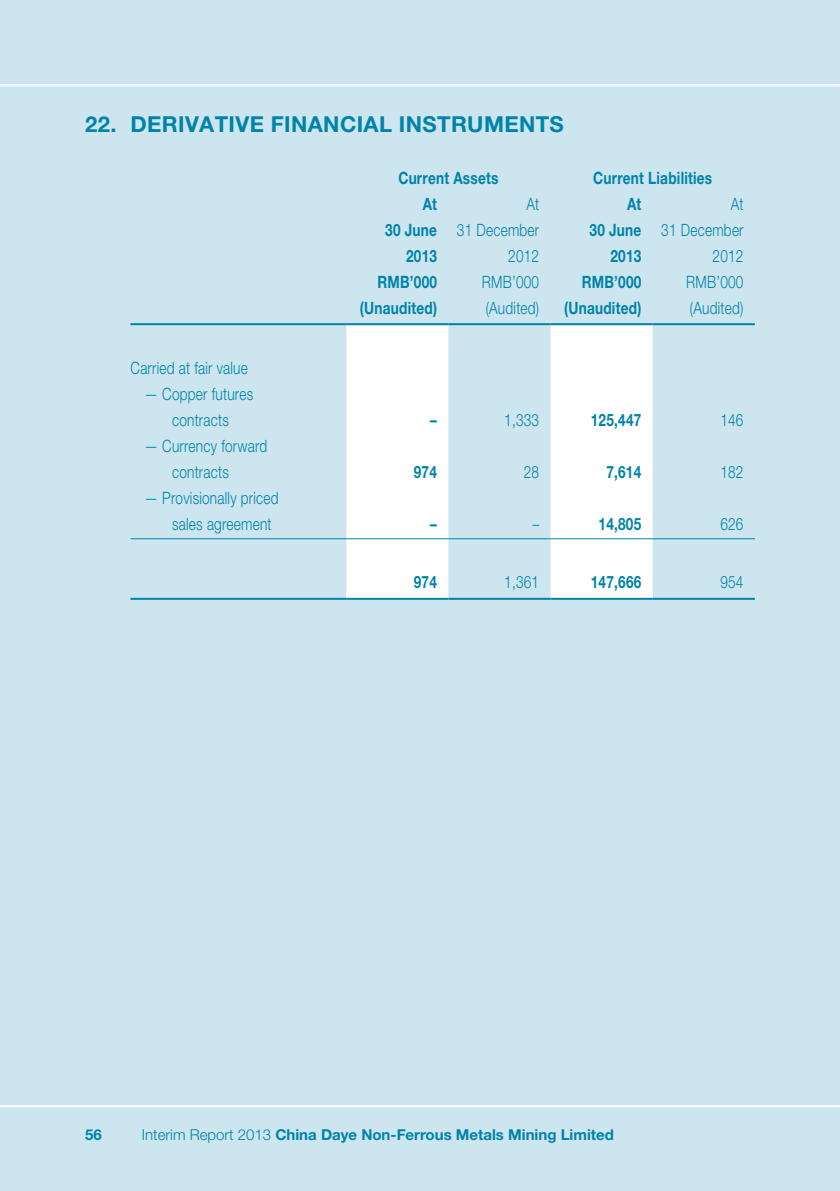
<style>
.page{position:relative;width:840px;height:1191px;background:#fff}
.page>*{position:absolute;margin:0;border:0;box-sizing:border-box;transform-origin:0 0}
.t1{font:700 22px "Helvetica Neue LT Std";letter-spacing:.015em;color:#0083a9}
.t2{font:300 17px/26px "Helvetica Neue LT Std";letter-spacing:.015em;color:#0083a9;text-align:right;scale:.8 1}
.t3{font:700 17px/26px "Helvetica Neue LT Std";letter-spacing:.015em;color:#0083a9;text-align:right;scale:.8 1}
.t4{font:700 15px "Helvetica Neue LT Std";color:#0083a9}
.s1{font-weight:300}
</style>
<div class="page">
<div style="left:0;top:0;width:839px;height:1191px;background:#cce5ef"></div>
<hr style="left:0;top:1105px;width:839px;height:1px;background:#fff">
<hr style="left:0;top:1106px;width:839px;height:1px;background:#fff">
<hr style="left:0;top:84px;width:839px;height:1px;background:#fff">
<hr style="left:0;top:86px;width:839px;height:1px;background:#fff">
<svg style="left:346px;top:325px;width:306px;height:273px;fill:#fff"></svg>
<hr style="left:130px;top:323px;width:216px;height:2px;background:#0083a9">
<hr style="left:346px;top:323px;width:102px;height:2px;background:#0083a9">
<hr style="left:448px;top:323px;width:102px;height:2px;background:#0083a9">
<hr style="left:550px;top:323px;width:102px;height:2px;background:#0083a9">
<hr style="left:652px;top:323px;width:102px;height:2px;background:#0083a9">
<hr style="left:130px;top:538px;width:216px;height:1px;background:#0083a9">
<hr style="left:346px;top:538px;width:102px;height:1px;background:#0083a9">
<hr style="left:448px;top:538px;width:102px;height:1px;background:#0083a9">
<hr style="left:550px;top:538px;width:102px;height:1px;background:#0083a9">
<hr style="left:652px;top:538px;width:102px;height:1px;background:#0083a9">
<hr style="left:130px;top:598px;width:216px;height:2px;background:#0083a9">
<hr style="left:346px;top:598px;width:102px;height:2px;background:#0083a9">
<hr style="left:448px;top:598px;width:102px;height:2px;background:#0083a9">
<hr style="left:550px;top:598px;width:102px;height:2px;background:#0083a9">
<hr style="left:652px;top:598px;width:102px;height:2px;background:#0083a9">
<p class="t1" style="left:85px;top:110px;width:480px">22. DERIVATIVE FINANCIAL INSTRUMENTS</p>
<p class="t3" style="left:398px;top:164px;width:126px">Current Assets</p>
<p class="t3" style="left:593px;top:164px;width:150px">Current Liabilities</p>
<p class="t3" style="left:385px;top:190px;width:66px">At<br>30 June</p>
<p class="t2" style="left:456px;top:190px;width:104px">At<br>31 December</p>
<p class="t3" style="left:589px;top:190px;width:66px">At<br>30 June</p>
<p class="t2" style="left:661px;top:190px;width:104px">At<br>31 December</p>
<p class="t3" style="left:406px;top:242px;width:40px">2013</p>
<p class="t2" style="left:508px;top:242px;width:40px">2012</p>
<p class="t3" style="left:610px;top:242px;width:40px">2013</p>
<p class="t2" style="left:712px;top:242px;width:40px">2012</p>
<p class="t3" style="left:377px;top:268px;width:76px">RMB’000</p>
<p class="t2" style="left:481px;top:268px;width:73px">RMB’000</p>
<p class="t3" style="left:581px;top:268px;width:76px">RMB’000</p>
<p class="t2" style="left:685px;top:268px;width:73px">RMB’000</p>
<p class="t3" style="left:359px;top:294px;width:98px">(Unaudited)</p>
<p class="t2" style="left:485px;top:294px;width:68px">(Audited)</p>
<p class="t3" style="left:564px;top:294px;width:98px">(Unaudited)</p>
<p class="t2" style="left:689px;top:294px;width:68px">(Audited)</p>
<p class="t2" style="left:130px;top:355px;width:148px">Carried at fair value</p>
<p class="t2" style="left:144px;top:381px;width:137px;text-align:center">— Copper futures contracts</p>
<p class="t2" style="left:172px;top:433px;width:120px;text-align:left;text-indent:-28px">— Currency forward contracts</p>
<p class="t2" style="left:172px;top:485px;width:135px;text-align:left;text-indent:-28px">— Provisionally priced sales agreement</p>
<p class="t3" style="left:430px;top:407px;width:10px">–</p>
<p class="t2" style="left:504px;top:407px;width:45px">1,333</p>
<p class="t3" style="left:590px;top:407px;width:65px">125,447</p>
<p class="t2" style="left:720px;top:407px;width:30px">146</p>
<p class="t3" style="left:413px;top:459px;width:30px">974</p>
<p class="t2" style="left:523px;top:459px;width:21px">28</p>
<p class="t3" style="left:606px;top:459px;width:45px">7,614</p>
<p class="t2" style="left:720px;top:459px;width:30px">182</p>
<p class="t3" style="left:430px;top:511px;width:10px">–</p>
<p class="t2" style="left:532px;top:511px;width:10px">–</p>
<p class="t3" style="left:598px;top:511px;width:55px">14,805</p>
<p class="t2" style="left:720px;top:511px;width:30px">626</p>
<p class="t3" style="left:413px;top:569px;width:30px">974</p>
<p class="t2" style="left:504px;top:569px;width:45px">1,361</p>
<p class="t3" style="left:590px;top:569px;width:65px">147,666</p>
<p class="t2" style="left:720px;top:569px;width:30px">954</p>
<p class="t4" style="left:85px;top:1125px;width:18px">56</p>
<p class="t4" style="left:142px;top:1125px;width:473px"><span class="s1">Interim Report 2013</span> China Daye Non-Ferrous Metals Mining Limited</p>
</div>
